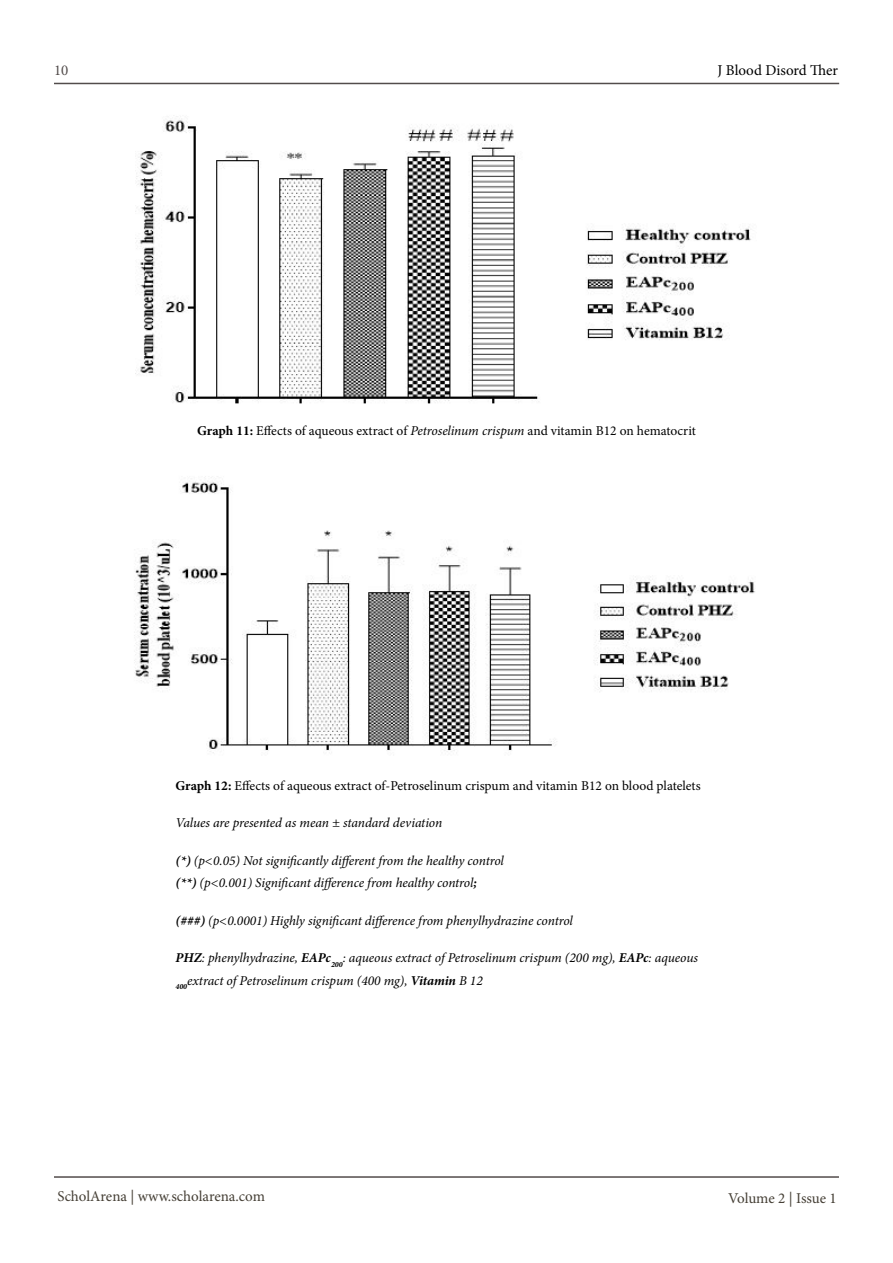
<style>
.page{position:relative;width:893px;height:1263px;background:#fff}
.page>*{position:absolute;margin:0;border:0;box-sizing:border-box;transform-origin:0 0}
.t1{font:15px "Minion Pro";letter-spacing:-.005em;color:#453f35}
.t2{font:15px "Minion Pro";color:#000}
.t3{font:15px "Minion Pro";color:#524c4b}
.t4{font:italic 13.5px/22.5px "Minion Pro";letter-spacing:-.01em;color:#000}
.t5{font:13.5px "Minion Pro";color:#000}
.s1{font-weight:700}
.s2{font-style:italic}
</style>
<div class="page">
<hr style="left:54px;top:83px;width:785px;height:1px;background:#524c4b">
<hr style="left:54px;top:1176px;width:785px;height:2px;background:#524c4b">
<img style="left:135px;top:116px;width:616px;height:288px">
<img style="left:134px;top:476px;width:621px;height:277px">
<p class="t3" style="left:54px;top:60px;width:16px">10</p>
<p class="t2" style="left:718px;top:60px;width:122px">J Blood Disord Ther</p>
<p class="t5" style="left:197px;top:422px;width:500px"><span class="s1">Graph 11:</span> Effects of aqueous extract of <span class="s2">Petroselinum crispum</span> and vitamin B12 on hematocrit</p>
<p class="t5" style="left:175px;top:776px;width:527px"><span class="s1">Graph 12:</span> Effects of aqueous extract of-Petroselinum crispum and vitamin B12 on blood platelets</p>
<p class="t4" style="left:175px;top:812px;width:268px">Values are presented as mean ± standard deviation</p>
<p class="t4" style="left:175px;top:849px;width:330px"><span class="s1">(*)</span> (p&lt;0.05) Not significantly different from the healthy control <span class="s1">(**)</span> (p&lt;0.001) Significant difference from healthy control<span class="s1">;</span></p>
<p class="t4" style="left:175px;top:909px;width:399px"><span class="s1">(###)</span> (p&lt;0.0001) Highly significant difference from phenylhydrazine control</p>
<p class="t4" style="left:175px;top:947px;width:524px"><span class="s1">PHZ</span>: phenylhydrazine, <span class="s1">EAPc</span><sub>200</sub>: aqueous extract of Petroselinum crispum (200 mg), <span class="s1">EAPc</span>: aqueous<br><sub>400</sub>extract of Petroselinum crispum (400 mg), <span class="s1">Vitamin</span> B 12</p>
<p class="t1" style="left:57px;top:1186px;width:209px">ScholArena | www.scholarena.com</p>
<p class="t1" style="left:728px;top:1188px;width:110px">Volume 2 | Issue 1</p>
</div>
